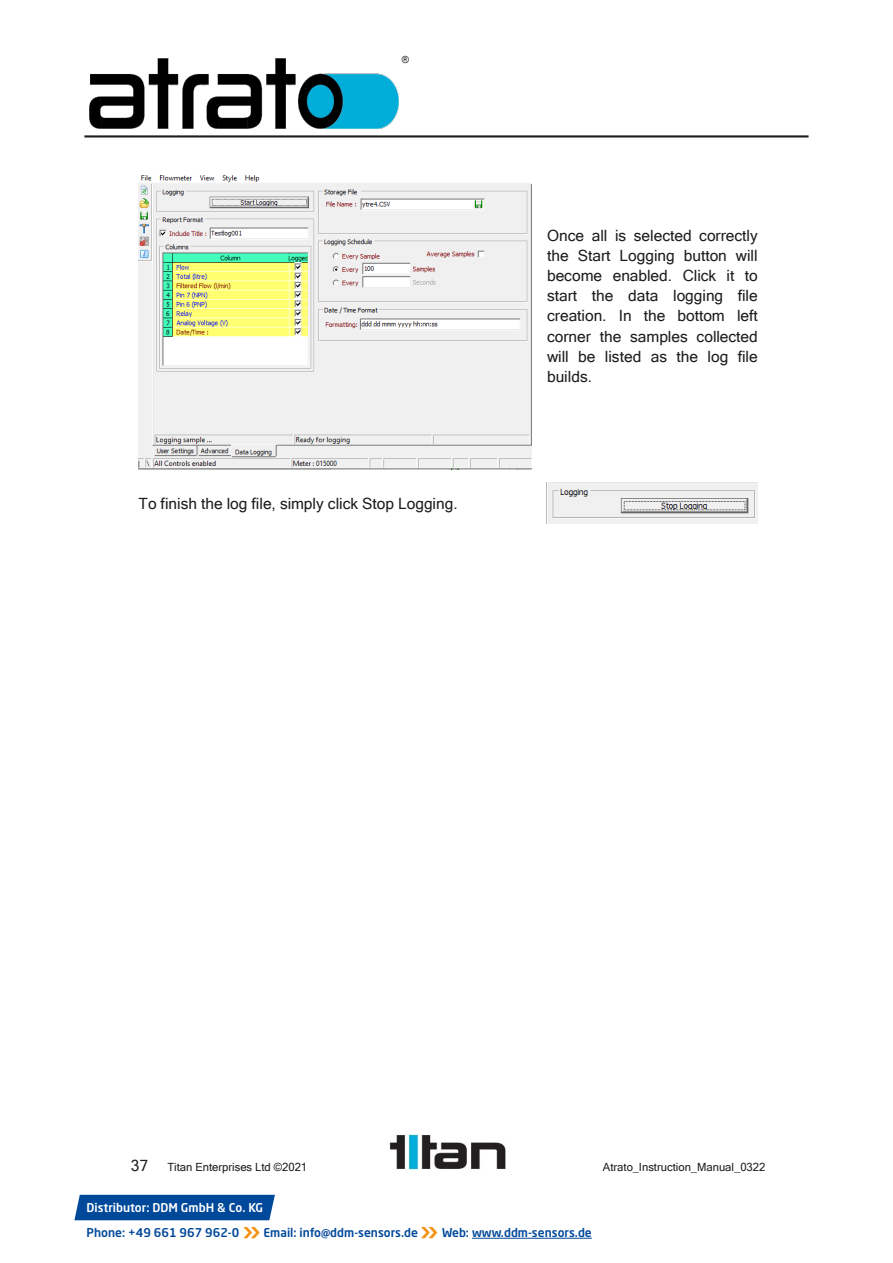
<style>
.page{position:relative;width:893px;height:1263px;background:#fff}
.page>*{position:absolute;margin:0;border:0;box-sizing:border-box;transform-origin:0 0}
.t1{font:500 26.25px "Neo Sans Std";color:#f39313}
.t2{font:15.45px/20.1px "Microsoft Sans Serif";color:#1d1d1b;text-align:justify}
.t3{font:500 12px "Neo Sans Std";color:#00489a}
.t4{font:500 12px "Neo Sans Std";color:#fff}
.t5{font:11.25px "Microsoft Sans Serif";letter-spacing:-.005em;color:#1d1d1b}
.t6{font:9.75px "Microsoft Sans Serif";color:#1d1d1b}
.s1{font-size:26.25px;color:#f39313}
</style>
<div class="page">
<img style="left:390px;top:1135px;width:116px;height:35px">
<img style="left:90px;top:58px;width:309px;height:70px">
<hr style="left:84px;top:135px;width:724px;height:2px;background:#1d1d1b">
<img style="left:139px;top:175px;width:393px;height:294px">
<img style="left:548px;top:483px;width:210px;height:40px">
<div style="left:74px;top:1195px;width:201px;height:25px;background:#00489a"></div>
<hr style="left:472px;top:1238px;width:120px;height:1px;background:#00489a">
<p class="t6" style="left:402px;top:54px;width:9px">®</p>
<p class="t2" style="left:139px;top:493px;width:321px">To finish the log file, simply click Stop Logging.</p>
<p class="t2" style="left:547px;top:225px;width:212px">Once all is selected correctly the Start Logging button will become enabled. Click it to start the data logging file creation. In the bottom left corner the samples collected will be listed as the log file builds.</p>
<p class="t2" style="left:131px;top:1155px;width:19px">37</p>
<p class="t5" style="left:167px;top:1160px;width:141px">Titan Enterprises Ltd ©2021</p>
<p class="t5" style="left:603px;top:1160px;width:164px">Atrato_Instruction_Manual_0322</p>
<p class="t4" style="left:87px;top:1200px;width:178px">Distributor: DDM GmbH &amp; Co. KG</p>
<p class="t3" style="left:87px;top:1225px;width:154px">Phone: +49 661 967 962-0</p>
<p class="t3" style="left:263px;top:1225px;width:330px">Email: info@ddm-sensors.de <span class="s1">»</span> www.ddm-sensors.de</p>
<h1 class="t1" style="left:243px;top:1213px;width:20px">»</h1>
<p class="t3" style="left:442px;top:1225px;width:28px">Web:</p>
</div>
